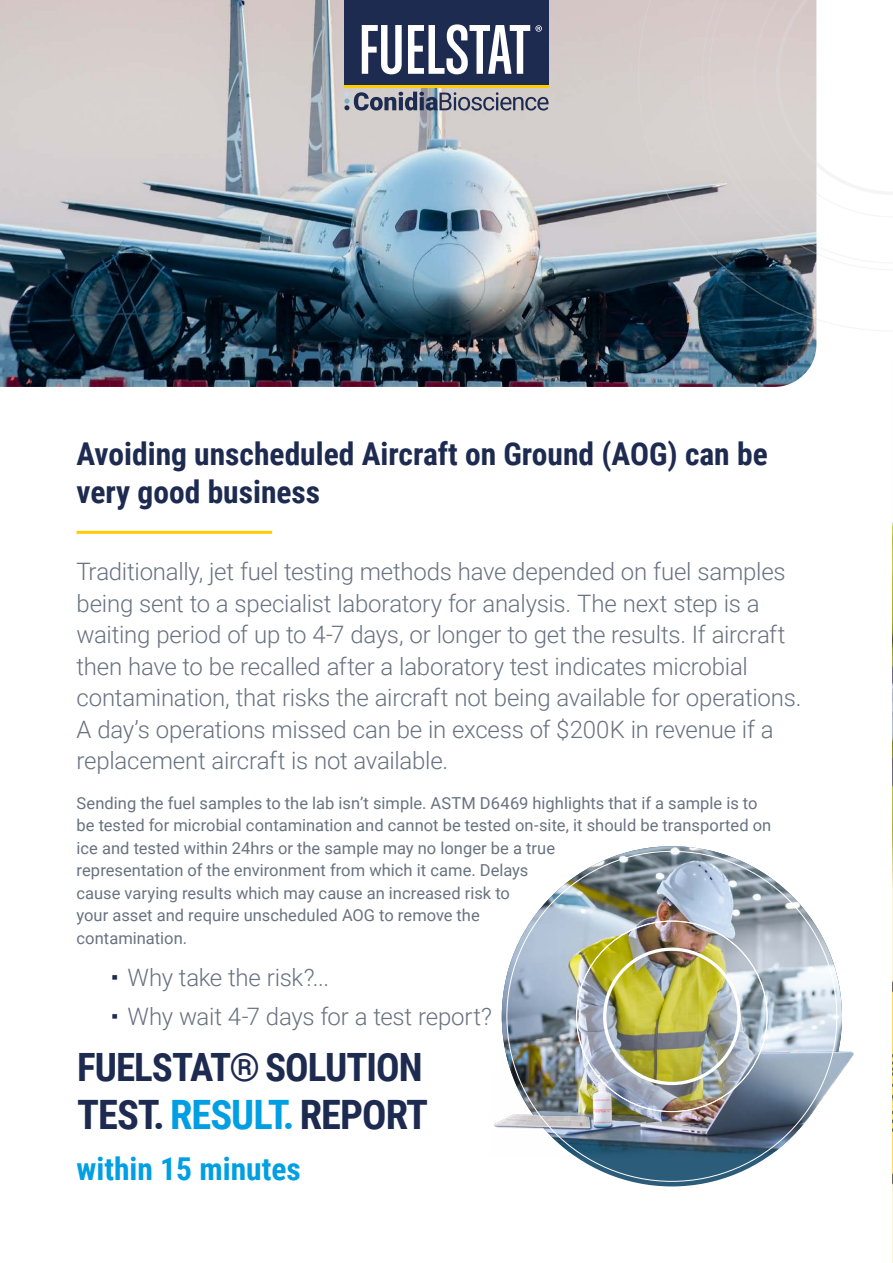
<style>
.page{position:relative;width:893px;height:1263px;background:#fff}
.page>*{position:absolute;margin:0;border:0;box-sizing:border-box;transform-origin:0 0}
.t1{font:700 40.5px "Roboto Condensed";letter-spacing:-.025em;color:#1e2b50}
.t2{font:700 39px "Roboto Condensed";letter-spacing:-.025em;color:#1e2b50}
.t3{font:700 31.5px/37.5px "Roboto Condensed";color:#1e2b50}
.t4{font:700 31.5px "Roboto Condensed";color:#009fe3}
.t5{font:300 24px/31.5px "Roboto";letter-spacing:-.01em;color:#687280}
.t6{font:16.5px/22.5px "Roboto";color:#687280}
.s1{color:#009fe3}
</style>
<div class="page">
<img style="left:0;top:0;width:816px;height:387px">
<svg style="left:638px;top:0;width:179px;height:332px;background:#889097"></svg>
<svg style="left:708px;top:0;width:109px;height:264px;background:#ccc6c6"></svg>
<div style="left:344px;top:0;width:205px;height:51px;background:#1e2b50"></div>
<div style="left:344px;top:9px;width:205px;height:77px;background:#1e2b50"></div>
<hr style="left:344px;top:86px;width:205px;height:2px;background:#fecb04">
<svg style="left:362px;top:25px;width:40px;height:49px"></svg>
<svg style="left:408px;top:24px;width:134px;height:50px"></svg>
<svg style="left:344px;top:92px;width:205px;height:19px;background:#8c8f9b"></svg>
<div style="left:502px;top:846px;width:340px;height:340px;background:#2b5c7a;border-radius:50%"></div>
<img style="left:502px;top:846px;width:338px;height:311px">
<img style="left:494px;top:1072px;width:138px;height:85px">
<img style="left:652px;top:991px;width:202px;height:127px">
<img style="left:603px;top:947px;width:138px;height:138px">
<hr style="left:77px;top:531px;width:195px;height:3px;background:#fecb04">
<img style="left:892px;top:522px;width:1px;height:368px">
<svg style="left:892px;top:890px;width:1px;height:373px"></svg>
<h3 class="t3" style="left:77px;top:434px;width:693px">Avoiding unscheduled Aircraft on Ground (AOG) can be very good business</h3>
<p class="t5" style="left:77px;top:555px;width:726px">Traditionally, jet fuel testing methods have depended on fuel samples being sent to a specialist laboratory for analysis. The next step is a waiting period of up to 4-7 days, or longer to get the results. If aircraft then have to be recalled after a laboratory test indicates microbial contamination, that risks the aircraft not being available for operations.<br>A day’s operations missed can be in excess of $200K in revenue if a replacement aircraft is not available.</p>
<p class="t6" style="left:77px;top:791px;width:696px">Sending the fuel samples to the lab isn’t simple. ASTM D6469 highlights that if a sample is to be tested for microbial contamination and cannot be tested on-site, it should be transported on ice and tested within 24hrs or the sample may no longer be a true<br>representation of the environment from which it came. Delays<br>cause varying results which may cause an increased risk to<br>your asset and require unscheduled AOG to remove the<br>contamination.</p>
<p class="t5" style="left:128px;top:958px;width:366px;line-height:38.5px">Why take the risk?...<br>Why wait 4-7 days for a test report?</p>
<h2 class="t2" style="left:77px;top:1040px;width:347px">FUELSTAT® SOLUTION</h2>
<h1 class="t1" style="left:77px;top:1087px;width:352px">TEST. <span class="s1">RESULT.</span> REPORT</h1>
<h3 class="t4" style="left:77px;top:1146px;width:226px">within 15 minutes</h3>
</div>
